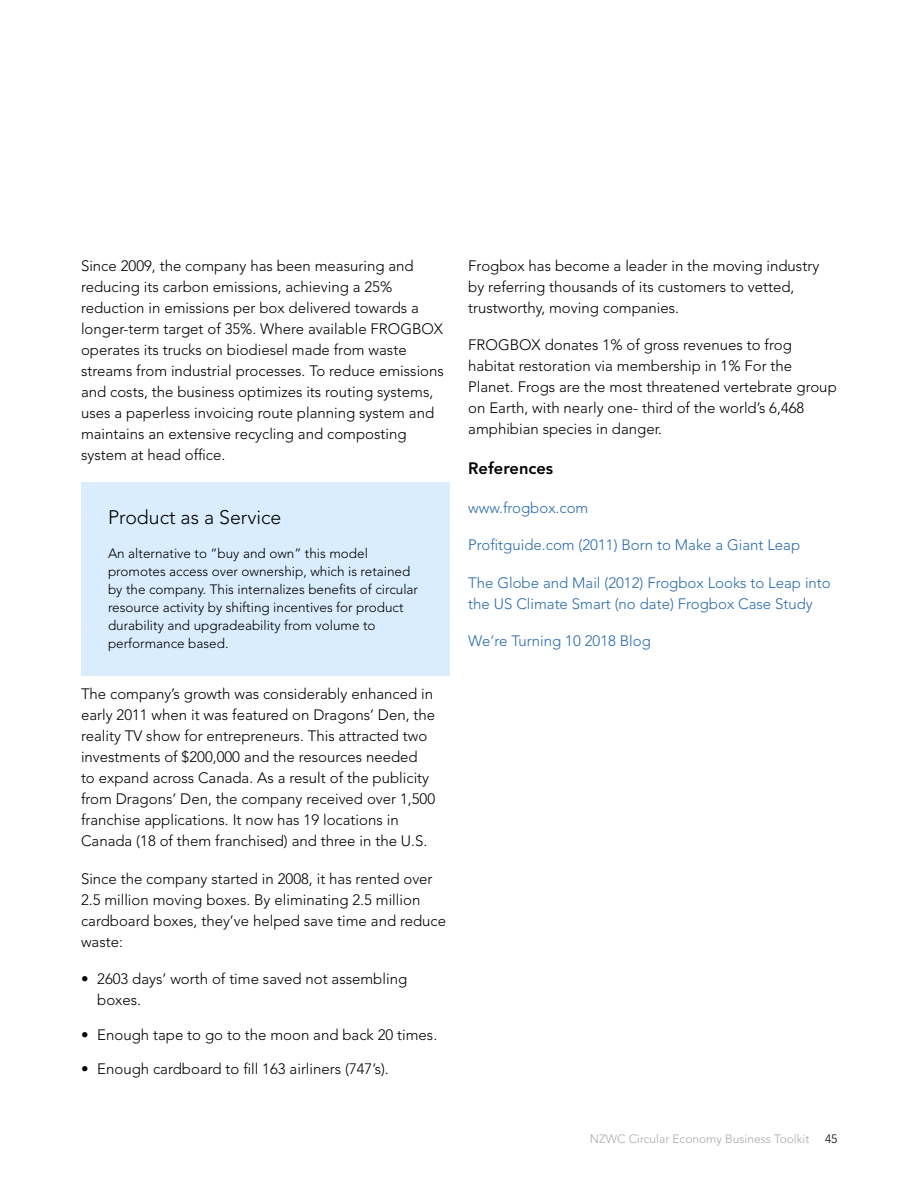
<style>
.page{position:relative;width:918px;height:1188px;background:#fff}
.page>*{position:absolute;margin:0;border:0;box-sizing:border-box;transform-origin:0 0}
.t1{font:300 19.5px "Avenir LT Std";color:#000}
.t2{font:800 16.5px "Avenir LT Std";color:#000}
.t3{font:300 15px/21px "Avenir LT Std";color:#000}
.t4{font:300 15px/21px "Avenir LT Std";color:#286bac}
.t5{font:300 13.5px/18px "Avenir LT Std";color:#000}
.t6{font:300 12px "Avenir LT Std";color:#a7a9ac}
.t7{font:300 12px "Avenir LT Std";color:#000}
</style>
<div class="page">
<div style="left:81px;top:482px;width:369px;height:194px;background:#daedff"></div>
<p class="t3" style="left:81px;top:255px;width:364px">Since 2009, the company has been measuring and reducing its carbon emissions, achieving a 25% reduction in emissions per box delivered towards a longer-term target of 35%. Where available FROGBOX operates its trucks on biodiesel made from waste streams from industrial processes. To reduce emissions and costs, the business optimizes its routing systems, uses a paperless invoicing route planning system and maintains an extensive recycling and composting system at head office.</p>
<h1 class="t1" style="left:108px;top:506px;width:175px">Product as a Service</h1>
<p class="t5" style="left:108px;top:545px;width:312px">An alternative to “buy and own” this model promotes access over ownership, which is retained by the company. This internalizes benefits of circular resource activity by shifting incentives for product durability and upgradeability from volume to performance based.</p>
<p class="t3" style="left:81px;top:684px;width:356px">The company’s growth was considerably enhanced in early 2011 when it was featured on Dragons’ Den, the reality TV show for entrepreneurs. This attracted two investments of $200,000 and the resources needed to expand across Canada. As a result of the publicity from Dragons’ Den, the company received over 1,500 franchise applications. It now has 19 locations in Canada (18 of them franchised) and three in the U.S.</p>
<p class="t3" style="left:81px;top:868px;width:367px">Since the company started in 2008, it has rented over 2.5 million moving boxes. By eliminating 2.5 million cardboard boxes, they’ve helped save time and reduce waste:</p>
<p class="t3" style="left:97px;top:969px;width:311px;text-indent:-16px">• 2603 days’ worth of time saved not assembling boxes.</p>
<p class="t3" style="left:81px;top:1024px;width:358px">• Enough tape to go to the moon and back 20 times.</p>
<p class="t3" style="left:81px;top:1059px;width:309px">• Enough cardboard to fill 163 airliners (747’s).</p>
<p class="t3" style="left:468px;top:255px;width:353px">Frogbox has become a leader in the moving industry by referring thousands of its customers to vetted, trustworthy, moving companies.</p>
<p class="t3" style="left:468px;top:334px;width:370px">FROGBOX donates 1% of gross revenues to frog habitat restoration via membership in 1% For the Planet. Frogs are the most threatened vertebrate group on Earth, with nearly one- third of the world’s 6,468 amphibian species in danger.</p>
<p class="t2" style="left:468px;top:458px;width:86px">References</p>
<p class="t4" style="left:468px;top:497px;width:122px">www.frogbox.com</p>
<p class="t4" style="left:468px;top:535px;width:333px">Profitguide.com (2011) Born to Make a Giant Leap</p>
<p class="t4" style="left:468px;top:572px;width:364px">The Globe and Mail (2012) Frogbox Looks to Leap into the US Climate Smart (no date) Frogbox Case Study</p>
<p class="t4" style="left:468px;top:631px;width:184px">We’re Turning 10 2018 Blog</p>
<p class="t6" style="left:590px;top:1132px;width:221px">NZWC Circular Economy Business Toolkit</p>
<p class="t7" style="left:825px;top:1132px;width:14px">45</p>
</div>
